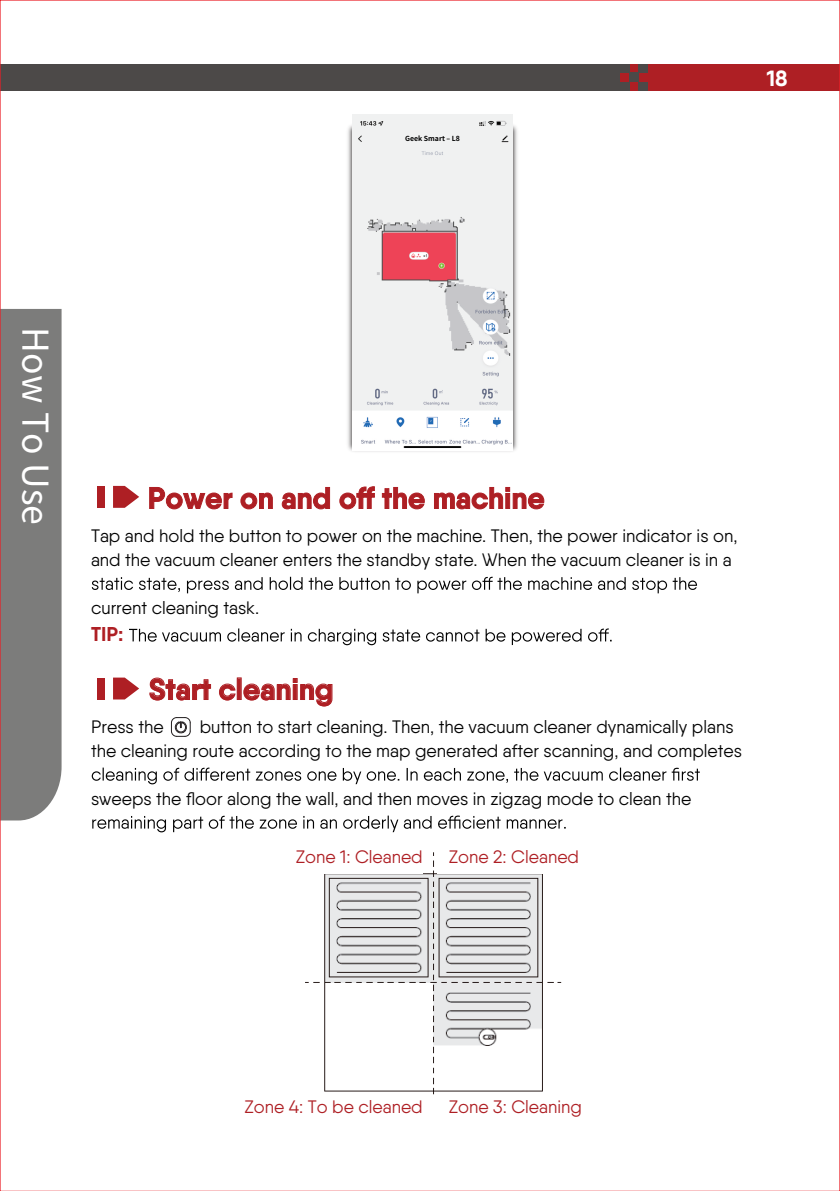
<style>
.page{position:relative;width:840px;height:1191px;background:#fff}
.page>*{position:absolute;margin:0;border:0;box-sizing:border-box;transform-origin:0 0}
.t1{font:35.6px "Source Han Sans CN";letter-spacing:.005em;color:#fff}
.t2{font:700 30px "Qanelas";color:#ae1f24}
.t3{font:700 22px "Qanelas";color:#fff}
.t4{font:700 20px "Qanelas";color:#ae1f24}
.t5{font:18px/24px "Qanelas";color:#030303}
.t6{font:18px "Qanelas";color:#ae1f24}
.t7{font:700 7px "Source Han Sans SC";color:#000}
</style>
<div class="page">
<img style="left:347px;top:122px;width:171px;height:330px">
<div style="left:0;top:64px;width:624px;height:27px;background:#4c4948"></div>
<div style="left:620px;top:64px;width:219px;height:27px;background:#ae1f24"></div>
<div style="left:638px;top:82px;width:9px;height:9px;background:#4c4948"></div>
<div style="left:638px;top:64px;width:9px;height:9px;background:#4c4948"></div>
<div style="left:619px;top:64px;width:9px;height:9px;background:#4c4948"></div>
<div style="left:628px;top:73px;width:10px;height:9px;background:#4c4948"></div>
<div style="left:619px;top:82px;width:10px;height:9px;background:#4c4948"></div>
<svg style="left:92px;top:576px;width:604px;height:17px"></svg>
<svg style="left:149px;top:486px;width:395px;height:23px"></svg>
<svg style="left:92px;top:767px;width:607px;height:17px"></svg>
<svg style="left:92px;top:815px;width:473px;height:17px"></svg>
<svg style="left:149px;top:677px;width:62px;height:23px"></svg>
<svg style="left:219px;top:683px;width:16px;height:17px"></svg>
<div style="left:237px;top:677px;width:4px;height:22px;border:1px solid #ad1f24"></div>
<svg style="left:243px;top:678px;width:89px;height:28px"></svg>
<div style="left:2px;top:309px;width:60px;height:511px;background:#7c7c7b"></div>
<img style="left:305px;top:852px;width:257px;height:243px">
<div style="left:312px;top:841px;width:110px;height:32px;background:#fff"></div>
<div style="left:437px;top:841px;width:110px;height:32px;background:#fff"></div>
<div style="left:97px;top:486px;width:7px;height:22px;background:#ae1f24"></div>
<svg style="left:113px;top:486px;width:26px;height:22px"></svg>
<div style="left:97px;top:677px;width:7px;height:22px;background:#ae1f24"></div>
<svg style="left:113px;top:677px;width:26px;height:22px"></svg>
<img style="left:352px;top:114px;width:160px;height:337px">
<div style="left:402px;top:136px;width:60px;height:7px;background:#f0f1f1"></div>
<svg style="left:129px;top:628px;width:482px;height:17px"></svg>
<svg style="left:171px;top:717px;width:20px;height:20px"></svg>
<p class="t7" style="left:405px;top:135px;width:56px">Geek Smart ‒ L8</p>
<p class="t3" style="left:766px;top:65px;width:22px">18</p>
<h1 class="t1" style="left:56px;top:327px;width:199px;rotate:90deg">How To Use</h1>
<p class="t5" style="left:91px;top:523px;width:647px">Tap and hold the button to power on the machine. Then, the power indicator is on, and the vacuum cleaner enters the standby state. When the vacuum cleaner is in a</p>
<p class="t5" style="left:91px;top:595px;width:170px">current cleaning task.</p>
<p class="t4" style="left:91px;top:622px;width:34px">TIP:</p>
<h2 class="t2" style="left:149px;top:670px;width:186px">Start cleaning</h2>
<p class="t5" style="left:91px;top:714px;width:652px;text-indent:109px">button to start cleaning. Then, the vacuum cleaner dynamically plans the cleaning route according to the map generated after scanning, and completes</p>
<p class="t5" style="left:91px;top:786px;width:601px">sweeps the floor along the wall, and then moves in zigzag mode to clean the</p>
<p class="t5" style="left:91px;top:714px;width:74px">Press the</p>
<p class="t6" style="left:296px;top:846px;width:128px">Zone 1: Cleaned</p>
<p class="t6" style="left:448px;top:846px;width:132px">Zone 2: Cleaned</p>
<p class="t6" style="left:244px;top:1096px;width:180px">Zone 4: To be cleaned</p>
<p class="t6" style="left:448px;top:1096px;width:135px">Zone 3: Cleaning</p>
</div>
